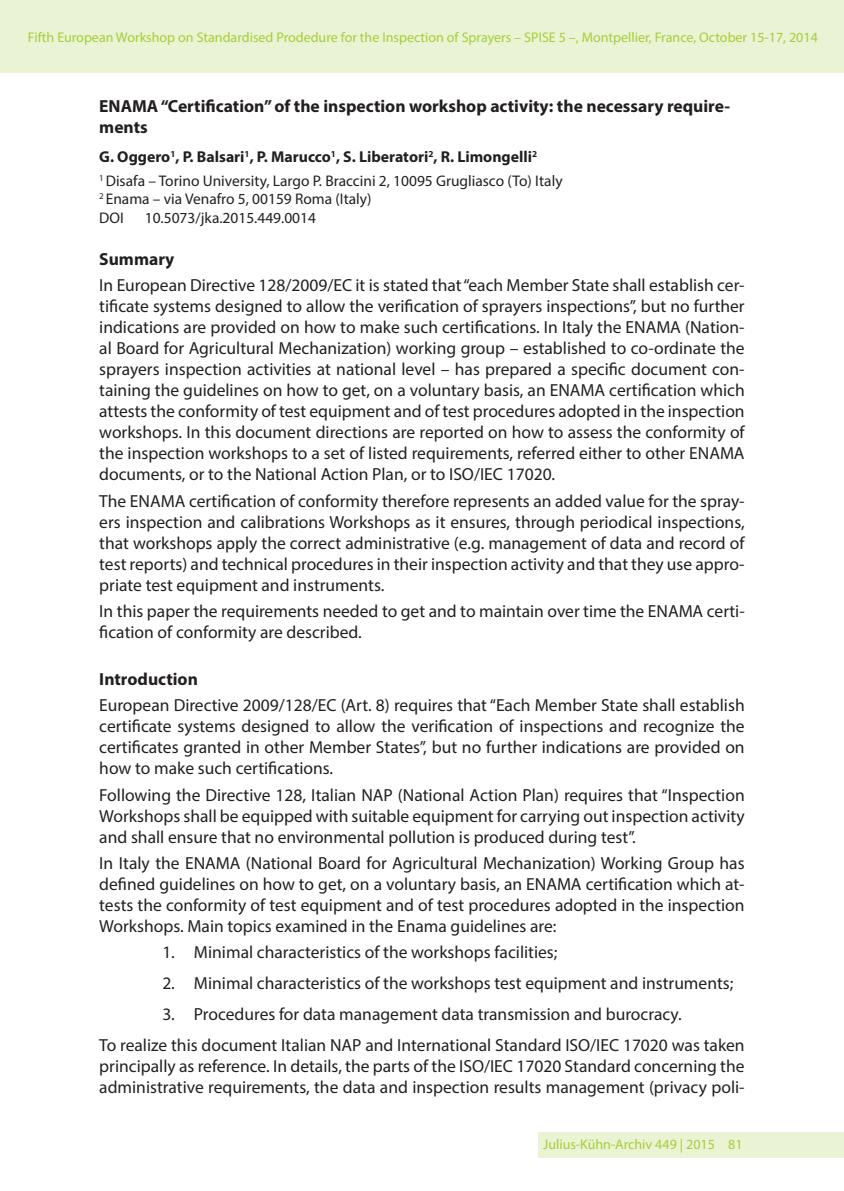
<style>
.page{position:relative;width:844px;height:1191px;background:#fff}
.page>*{position:absolute;margin:0;border:0;box-sizing:border-box;transform-origin:0 0}
.t1{font:17.5px/21px "Myriad Pro";color:#231f20;text-align:justify}
.t2{font:700 17.5px/21px "Myriad Pro";color:#231f20}
.t3{font:700 15.75px "Myriad Pro";color:#231f20}
.t4{font:15.4px/18.6px "Myriad Pro";color:#231f20}
.t5{font:14px "Myriad Pro";color:#a6ce39}
.s1{font-weight:700}
</style>
<div class="page">
<div style="left:0;top:0;width:843px;height:72px;background:#eaf3d4"></div>
<div style="left:538px;top:1132px;width:305px;height:25px;background:#eaf3d4"></div>
<p class="t5" style="left:28px;top:29px;width:791px">Fifth European Workshop on Standardised Prodedure for the Inspection of Sprayers – SPISE 5 –, Montpellier, France, October 15-17, 2014</p>
<p class="t2" style="left:99px;top:95px;width:632px">ENAMA “Certification” of the inspection workshop activity: the necessary require&shy;ments</p>
<p class="t3" style="left:99px;top:147px;width:439px">G. Oggero<sup>1</sup>, P. Balsari<sup>1</sup>, P. Marucco<sup>1</sup>, S. Liberatori<sup>2</sup>, R. Limongelli<sup>2</sup></p>
<p class="t4" style="left:99px;top:171px;width:464px"><sup>1</sup> Disafa – Torino University, Largo P. Braccini 2, 10095 Grugliasco (To) Italy<br><sup>2</sup> Enama – via Venafro 5, 00159 Roma (Italy)<br>DOI</p>
<p class="t4" style="left:145px;top:208px;width:173px">10.5073/jka.2015.449.0014</p>
<p class="t1" style="left:99px;top:246px;width:646px;line-height:26.2px"><span class="s1">Summary<br></span>In European Directive 128/2009/EC it is stated that “each Member State shall establish cer-</p>
<p class="t1" style="left:99px;top:295px;width:646px">tificate systems designed to allow the verification of sprayers inspections”, but no further indications are provided on how to make such certifications. In Italy the ENAMA (Nation&shy;al Board for Agricultural Mechanization) working group – established to co-ordinate the sprayers inspection activities at national level – has prepared a specific document con&shy;taining the guidelines on how to get, on a voluntary basis, an ENAMA certification which attests the conformity of test equipment and of test procedures adopted in the inspection workshops. In this document directions are reported on how to assess the conformity of the inspection workshops to a set of listed requirements, referred either to other ENAMA documents, or to the National Action Plan, or to ISO/IEC 17020.</p>
<p class="t1" style="left:99px;top:490px;width:646px">The ENAMA certification of conformity therefore represents an added value for the spray&shy;ers inspection and calibrations Workshops as it ensures, through periodical inspections, that workshops apply the correct administrative (e.g. management of data and record of test reports) and technical procedures in their inspection activity and that they use appro&shy;priate test equipment and instruments.</p>
<p class="t1" style="left:99px;top:600px;width:646px">In this paper the requirements needed to get and to maintain over time the ENAMA certi&shy;fication of conformity are described.</p>
<p class="t1" style="left:99px;top:666px;width:646px;line-height:26.2px"><span class="s1">Introduction<br></span>European Directive 2009/128/EC (Art. 8) requires that “Each Member State shall establish</p>
<p class="t1" style="left:99px;top:715px;width:646px">certificate systems designed to allow the verification of inspections and recognize the certificates granted in other Member States”, but no further indications are provided on how to make such certifications.</p>
<p class="t1" style="left:99px;top:784px;width:646px">Following the Directive 128, Italian NAP (National Action Plan) requires that “Inspection Workshops shall be equipped with suitable equipment for carrying out inspection activity and shall ensure that no environmental pollution is produced during test”.</p>
<p class="t1" style="left:99px;top:852px;width:646px">In Italy the ENAMA (National Board for Agricultural Mechanization) Working Group has defined guidelines on how to get, on a voluntary basis, an ENAMA certification which at&shy;tests the conformity of test equipment and of test procedures adopted in the inspection Workshops. Main topics examined in the Enama guidelines are:</p>
<p class="t1" style="left:162px;top:941px;width:396px">1. Minimal characteristics of the workshops facilities;</p>
<p class="t1" style="left:162px;top:972px;width:572px">2. Minimal characteristics of the workshops test equipment and instruments;</p>
<p class="t1" style="left:99px;top:998px;width:646px;line-height:31px;text-align:center">3. Procedures for data management data transmission and burocracy.<br>To realize this document Italian NAP and International Standard ISO/IEC 17020 was taken</p>
<p class="t1" style="left:99px;top:1055px;width:646px">principally as reference. In details, the parts of the ISO/IEC 17020 Standard concerning the administrative requirements, the data and inspection results management (privacy poli-</p>
<p class="t5" style="left:543px;top:1136px;width:173px">Julius-Kühn-Archiv 449 | 2015</p>
<p class="t5" style="left:728px;top:1135px;width:16px">81</p>
</div>
